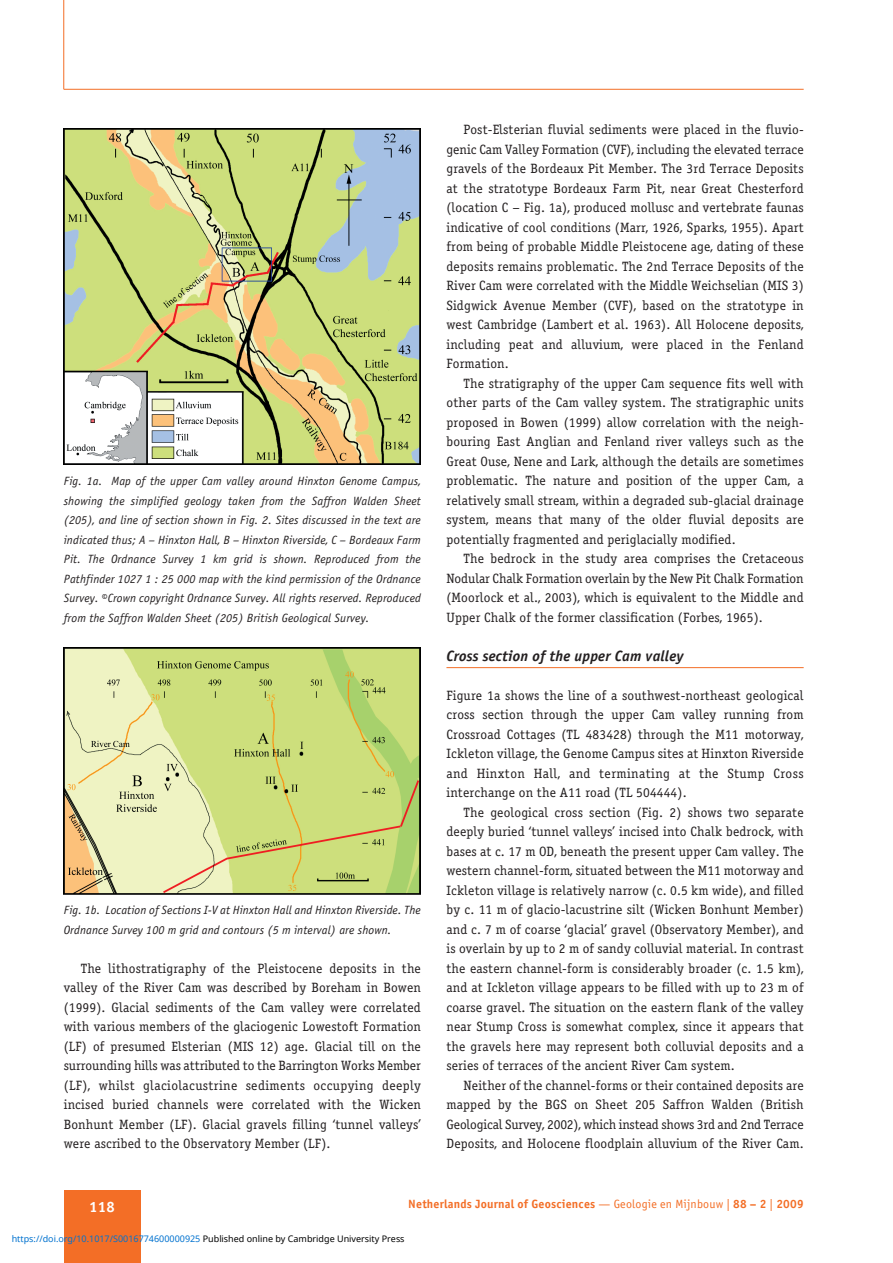
<style>
.page{position:relative;width:893px;height:1263px;background:#fff}
.page>*{position:absolute;margin:0;border:0;box-sizing:border-box;transform-origin:0 0}
.t1{font:italic 15px "Officina Sans Bold ITC";letter-spacing:.01em;color:#231f20}
.t2{font:15px "Officina Sans Bold ITC";color:#fff}
.t3{font:13.5px/19.5px "Officina Serif Book ITC";letter-spacing:.01em;color:#231f20;text-align:justify}
.t4{font:italic 12px/19.5px "Officina Sans Book ITC";letter-spacing:.01em;color:#231f20;text-align:justify}
.t5{font:12px "Officina Sans Bold ITC";letter-spacing:.015em;color:#f36e26}
.t6{font:9px "Noto Sans";color:#0172cf}
.s1{font-family:"Officina Sans Book ITC"}
.s2{color:#000}
</style>
<div class="page">
<div style="left:64px;top:1191px;width:76px;height:72px;background:#f36e26"></div>
<hr style="left:446px;top:667px;width:358px;height:1px;background:#f36e26">
<hr style="left:64px;top:89px;width:740px;height:1px;background:#f36e26">
<hr style="left:63px;top:0;width:1px;height:89px;background:#f36e26">
<img style="left:64px;top:128px;width:357px;height:336px">
<img style="left:64px;top:647px;width:357px;height:247px">
<p class="t4" style="left:64px;top:472px;width:359px">Fig. 1a. Map of the upper Cam valley around Hinxton Genome Campus, showing the simplified geology taken from the Saffron Walden Sheet (205), and line of section shown in Fig. 2. Sites discussed in the text are indicated thus; A – Hinxton Hall, B – Hinxton Riverside, C – Bordeaux Farm Pit. The Ordnance Survey 1 km grid is shown. Reproduced from the Pathfinder 1027 1 : 25 000 map with the kind permission of the Ordnance Survey. ©Crown copyright Ordnance Survey. All rights reserved. Reproduced from the Saffron Walden Sheet (205) British Geological Survey.</p>
<p class="t4" style="left:64px;top:901px;width:359px">Fig. 1b. Location of Sections I-V at Hinxton Hall and Hinxton Riverside. The<br>Ordnance Survey 100 m grid and contours (5 m interval) are shown.</p>
<p class="t3" style="left:64px;top:960px;width:359px;text-indent:17px">The lithostratigraphy of the Pleistocene deposits in the valley of the River Cam was described by Boreham in Bowen (1999). Glacial sediments of the Cam valley were correlated with various members of the glaciogenic Lowestoft Formation (LF) of presumed Elsterian (MIS 12) age. Glacial till on the surrounding hills was attributed to the Barrington Works Member (LF), whilst glaciolacustrine sediments occupying deeply incised buried channels were correlated with the Wicken Bonhunt Member (LF). Glacial gravels filling ‘tunnel valleys’ were ascribed to the Observatory Member (LF).</p>
<p class="t3" style="left:446px;top:121px;width:359px;text-indent:17px">Post-Elsterian fluvial sediments were placed in the fluvio - genic Cam Valley Formation (CVF), including the elevated terrace gravels of the Bordeaux Pit Member. The 3rd Terrace Deposits at the stratotype Bordeaux Farm Pit, near Great Chesterford (location C – Fig. 1a), produced mollusc and vertebrate faunas indicative of cool conditions (Marr, 1926, Sparks, 1955). Apart from being of probable Middle Pleistocene age, dating of these deposits remains problematic. The 2nd Terrace Deposits of the River Cam were correlated with the Middle Weichselian (MIS 3)<br>Sidgwick Avenue Member (CVF), based on the stratotype in west Cambridge (Lambert et al. 1963). All Holocene deposits, including peat and alluvium, were placed in the Fenland Formation.</p>
<p class="t3" style="left:446px;top:375px;width:359px;text-indent:17px">The stratigraphy of the upper Cam sequence fits well with other parts of the Cam valley system. The stratigraphic units proposed in Bowen (1999) allow correlation with the neigh - bouring East Anglian and Fenland river valleys such as the Great Ouse, Nene and Lark, although the details are sometimes problematic. The nature and position of the upper Cam, a relatively small stream, within a degraded sub-glacial drainage system, means that many of the older fluvial deposits are potentially fragmented and periglacially modified.</p>
<p class="t3" style="left:446px;top:550px;width:359px;text-indent:17px">The bedrock in the study area comprises the Cretaceous Nodular Chalk Formation overlain by the New Pit Chalk Formation (Moorlock et al., 2003), which is equivalent to the Middle and Upper Chalk of the former classification (Forbes, 1965).</p>
<p class="t1" style="left:446px;top:650px;width:239px">Cross section of the upper Cam valley</p>
<p class="t3" style="left:446px;top:687px;width:359px">Figure 1a shows the line of a southwest-northeast geological cross section through the upper Cam valley running from Crossroad Cottages (TL 483428) through the M11 motorway, Ickleton village, the Genome Campus sites at Hinxton Riverside and Hinxton Hall, and terminating at the Stump Cross interchange on the A11 road (TL 504444).</p>
<p class="t3" style="left:446px;top:804px;width:359px;text-indent:17px">The geological cross section (Fig. 2) shows two separate deeply buried ‘tunnel valleys’ incised into Chalk bedrock, with bases at c. 17 m OD, beneath the present upper Cam valley. The western channel-form, situated between the M11 motorway and Ickleton village is relatively narrow (c. 0.5 km wide), and filled by c. 11 m of glacio-lacustrine silt (Wicken Bonhunt Member) and c. 7 m of coarse ‘glacial’ gravel (Observatory Member), and is overlain by up to 2 m of sandy colluvial material. In contrast the eastern channel-form is considerably broader (c. 1.5 km), and at Ickleton village appears to be filled with up to 23 m of coarse gravel. The situation on the eastern flank of the valley near Stump Cross is somewhat complex, since it appears that the gravels here may represent both colluvial deposits and a series of terraces of the ancient River Cam system.</p>
<p class="t3" style="left:446px;top:1077px;width:359px;text-indent:17px">Neither of the channel-forms or their contained deposits are mapped by the BGS on Sheet 205 Saffron Walden (British Geological Survey, 2002), which instead shows 3rd and 2nd Terrace Deposits, and Holocene floodplain alluvium of the River Cam.</p>
<p class="t2" style="left:89px;top:1201px;width:27px">118</p>
<p class="t5" style="left:408px;top:1199px;width:397px">Netherlands Journal of Geosciences <span class="s1">— Geologie en Mijnbouw |</span> 88 – 2 <span class="s1">|</span> 2009</p>
<p class="t6" style="left:12px;top:1232px;width:394px">https://doi.org/10.1017/S0016774600000925 <span class="s2">Published online by Cambridge University Press</span></p>
</div>
